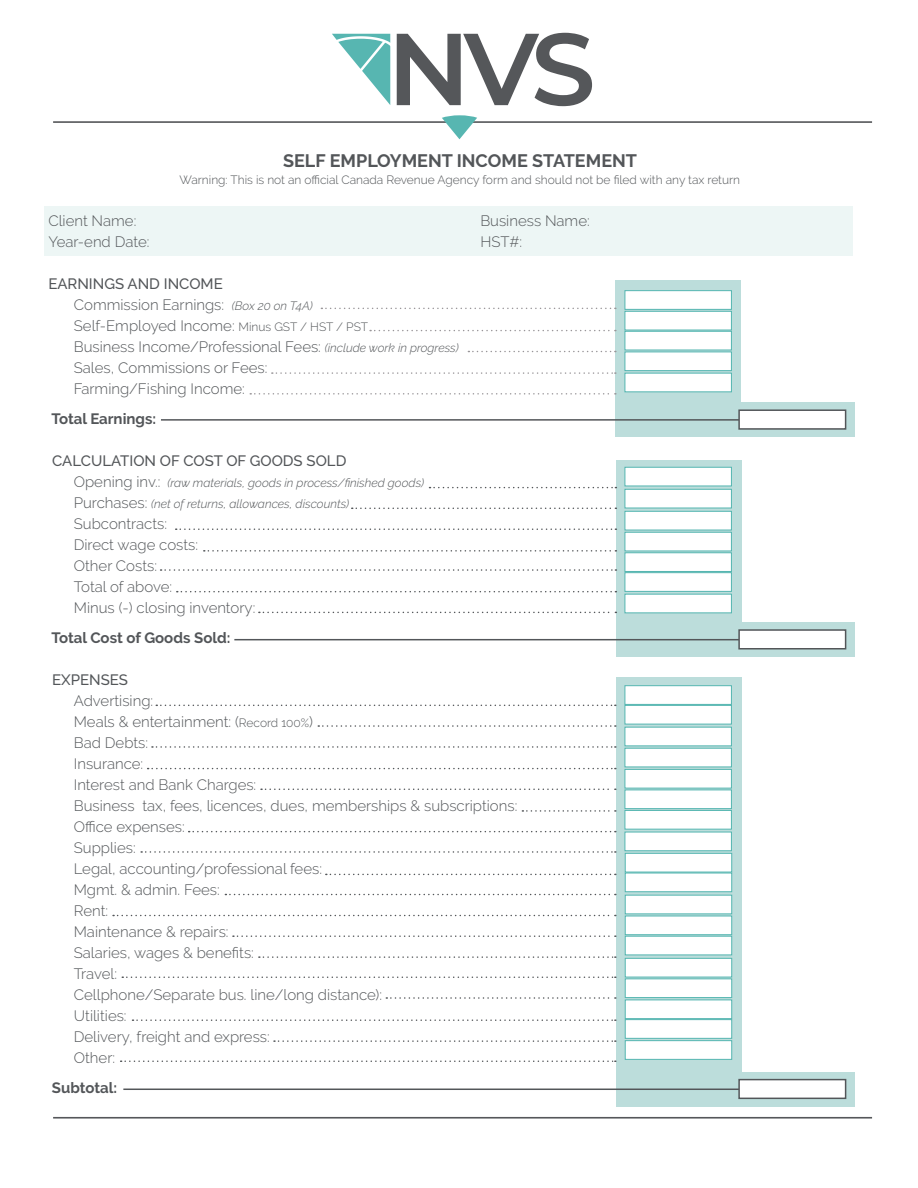
<style>
.page{position:relative;width:918px;height:1188px;background:#fff}
.page>*{position:absolute;margin:0;border:0;box-sizing:border-box;transform-origin:0 0}
.t1{font:700 18px "Raleway";color:#535659}
.t2{font:300 15px/21px "Raleway";color:#535659}
.t3{font:700 15px "Raleway";color:#535659}
.t4{font:500 15px "Raleway";color:#535659}
.t5{font:italic 300 12px/21px "Raleway";color:#535659}
.t6{font:300 12px "Raleway";color:#535659}
.s1{font-weight:500}
.s2{font-style:italic;font-size:12px}
.s3{font-size:12px}
.s4{font-style:normal;font-size:15px}
</style>
<div class="page">
<svg style="left:397px;top:33px;width:195px;height:73px"></svg>
<svg style="left:332px;top:34px;width:58px;height:71px"></svg>
<hr style="left:53px;top:121px;width:819px;height:2px;background:#55575a">
<hr style="left:53px;top:1117px;width:819px;height:2px;background:#55575a">
<svg style="left:442px;top:115px;width:35px;height:24px"></svg>
<div style="left:44px;top:206px;width:808px;height:50px;background:#edf6f5"></div>
<svg style="left:616px;top:677px;width:126px;height:429px;background:#b4d9d7"></svg>
<div style="left:739px;top:1072px;width:115px;height:34px;background:#bcdddb"></div>
<div style="left:616px;top:461px;width:126px;height:196px;background:#bcdddb"></div>
<div style="left:615px;top:280px;width:126px;height:156px;background:#bcdddb"></div>
<div style="left:625px;top:290px;width:107px;height:20px;background:#fff;border:1px solid #55b6b1"></div>
<div style="left:625px;top:331px;width:107px;height:19px;background:#fff;border:1px solid #55b6b1"></div>
<div style="left:625px;top:311px;width:107px;height:19px;background:#fff;border:1px solid #55b6b1"></div>
<div style="left:625px;top:352px;width:107px;height:19px;background:#fff;border:1px solid #55b6b1"></div>
<div style="left:625px;top:373px;width:107px;height:19px;background:#fff;border:1px solid #55b6b1"></div>
<div style="left:625px;top:489px;width:107px;height:19px;background:#fff;border:1px solid #55b6b1"></div>
<div style="left:625px;top:532px;width:107px;height:19px;background:#fff;border:1px solid #55b6b1"></div>
<div style="left:625px;top:511px;width:107px;height:19px;background:#fff;border:1px solid #55b6b1"></div>
<div style="left:625px;top:467px;width:107px;height:19px;background:#fff;border:1px solid #55b6b1"></div>
<div style="left:625px;top:552px;width:107px;height:20px;background:#fff;border:1px solid #55b6b1"></div>
<div style="left:625px;top:572px;width:107px;height:20px;background:#fff;border:1px solid #55b6b1"></div>
<div style="left:625px;top:594px;width:107px;height:19px;background:#fff;border:1px solid #55b6b1"></div>
<div style="left:625px;top:685px;width:107px;height:20px;background:#fff;border:1px solid #55b6b1"></div>
<div style="left:625px;top:705px;width:107px;height:19px;background:#fff;border:1px solid #55b6b1"></div>
<div style="left:625px;top:727px;width:107px;height:19px;background:#fff;border:1px solid #55b6b1"></div>
<div style="left:625px;top:748px;width:107px;height:19px;background:#fff;border:1px solid #55b6b1"></div>
<div style="left:625px;top:769px;width:107px;height:19px;background:#fff;border:1px solid #55b6b1"></div>
<div style="left:625px;top:790px;width:107px;height:19px;background:#fff;border:1px solid #55b6b1"></div>
<div style="left:625px;top:810px;width:107px;height:20px;background:#fff;border:1px solid #55b6b1"></div>
<div style="left:625px;top:832px;width:107px;height:19px;background:#fff;border:1px solid #55b6b1"></div>
<svg style="left:321px;top:308px;width:295px;height:1px"></svg>
<svg style="left:272px;top:372px;width:344px;height:2px"></svg>
<svg style="left:370px;top:330px;width:246px;height:1px"></svg>
<svg style="left:250px;top:393px;width:366px;height:2px"></svg>
<svg style="left:468px;top:351px;width:148px;height:1px"></svg>
<svg style="left:430px;top:487px;width:186px;height:1px"></svg>
<svg style="left:204px;top:550px;width:412px;height:2px"></svg>
<svg style="left:177px;top:591px;width:439px;height:1px"></svg>
<svg style="left:352px;top:508px;width:264px;height:1px"></svg>
<svg style="left:161px;top:569px;width:455px;height:2px"></svg>
<svg style="left:259px;top:612px;width:357px;height:1px"></svg>
<svg style="left:176px;top:528px;width:440px;height:2px"></svg>
<svg style="left:156px;top:705px;width:460px;height:1px"></svg>
<svg style="left:148px;top:768px;width:468px;height:1px"></svg>
<svg style="left:522px;top:810px;width:94px;height:2px"></svg>
<svg style="left:318px;top:725px;width:298px;height:2px"></svg>
<svg style="left:261px;top:789px;width:355px;height:1px"></svg>
<svg style="left:189px;top:831px;width:427px;height:1px"></svg>
<svg style="left:152px;top:746px;width:464px;height:2px"></svg>
<svg style="left:386px;top:997px;width:230px;height:2px"></svg>
<svg style="left:113px;top:915px;width:503px;height:1px"></svg>
<svg style="left:121px;top:1061px;width:495px;height:1px"></svg>
<svg style="left:122px;top:977px;width:494px;height:1px"></svg>
<svg style="left:225px;top:894px;width:391px;height:1px"></svg>
<svg style="left:133px;top:1019px;width:483px;height:2px"></svg>
<svg style="left:233px;top:935px;width:383px;height:2px"></svg>
<svg style="left:141px;top:851px;width:475px;height:2px"></svg>
<svg style="left:274px;top:1040px;width:342px;height:2px"></svg>
<svg style="left:259px;top:956px;width:357px;height:2px"></svg>
<svg style="left:326px;top:874px;width:290px;height:1px"></svg>
<div style="left:625px;top:853px;width:107px;height:19px;background:#fff;border:1px solid #55b6b1"></div>
<div style="left:625px;top:873px;width:107px;height:19px;background:#fff;border:1px solid #55b6b1"></div>
<div style="left:625px;top:895px;width:107px;height:19px;background:#fff;border:1px solid #55b6b1"></div>
<div style="left:625px;top:916px;width:107px;height:19px;background:#fff;border:1px solid #55b6b1"></div>
<div style="left:625px;top:936px;width:107px;height:19px;background:#fff;border:1px solid #55b6b1"></div>
<div style="left:625px;top:958px;width:107px;height:19px;background:#fff;border:1px solid #55b6b1"></div>
<div style="left:625px;top:978px;width:107px;height:20px;background:#fff;border:1px solid #55b6b1"></div>
<div style="left:625px;top:1000px;width:107px;height:19px;background:#fff;border:1px solid #55b6b1"></div>
<div style="left:625px;top:1019px;width:107px;height:20px;background:#fff;border:1px solid #55b6b1"></div>
<div style="left:625px;top:1040px;width:107px;height:20px;background:#fff;border:1px solid #55b6b1"></div>
<div style="left:739px;top:402px;width:115px;height:35px;background:#bcdddb"></div>
<div style="left:739px;top:622px;width:115px;height:35px;background:#bcdddb"></div>
<hr style="left:161px;top:419px;width:578px;height:2px;background:#535659">
<div style="left:738px;top:409px;width:108px;height:21px;background:#fff;border:2px solid #535659"></div>
<hr style="left:234px;top:639px;width:505px;height:1px;background:#535659">
<div style="left:738px;top:629px;width:108px;height:21px;background:#fff;border:2px solid #535659"></div>
<hr style="left:123px;top:1089px;width:616px;height:1px;background:#535659">
<div style="left:738px;top:1079px;width:108px;height:20px;background:#fff;border:2px solid #535659"></div>
<p class="t1" style="left:283px;top:151px;width:355px">SELF EMPLOYMENT INCOME STATEMENT</p>
<p class="t6" style="left:180px;top:173px;width:562px">Warning: This is not an official Canada Revenue Agency form and should not be filed with any tax return</p>
<p class="t2" style="left:48px;top:210px;width:90px">Client Name:</p>
<p class="t2" style="left:480px;top:210px;width:111px">Business Name:</p>
<p class="t2" style="left:48px;top:231px;width:103px">Year-end Date:</p>
<p class="t2" style="left:480px;top:231px;width:43px">HST#:</p>
<p class="t2" style="left:74px;top:273px;width:386px;text-indent:-25px"><span class="s1">EARNINGS AND INCOME<br></span>Commission Earnings: <span class="s2">(Box 20 on T4A)<br></span>Self-Employed Income: <span class="s3">Minus GST / HST / PST<br></span>Business Income/Professional Fees: <span class="s2">(include work in progress)<br></span>Sales, Commissions or Fees:<br>Farming/Fishing Income:</p>
<p class="t3" style="left:52px;top:410px;width:106px">Total Earnings:</p>
<p class="t4" style="left:52px;top:452px;width:296px">CALCULATION OF COST OF GOODS SOLD</p>
<p class="t5" style="left:74px;top:472px;width:352px"><span class="s4">Opening inv.:</span> (raw materials, goods in process/finished goods)<br><span class="s4">Purchases:</span> (net of returns, allowances, discounts)</p>
<p class="t2" style="left:74px;top:513px;width:183px">Subcontracts:<br>Direct wage costs:<br>Other Costs:<br>Total of above:<br>Minus (-) closing inventory:</p>
<p class="t3" style="left:52px;top:629px;width:181px">Total Cost of Goods Sold:</p>
<p class="t4" style="left:52px;top:671px;width:77px">EXPENSES</p>
<p class="t2" style="left:74px;top:690px;width:445px">Advertising:<br>Meals &amp; entertainment: (<span class="s3">Record 100%</span>)<br>Bad Debts:<br>Insurance:<br>Interest and Bank Charges:<br>Business tax, fees, licences, dues, memberships &amp; subscriptions:<br>Office expenses:<br>Supplies:<br>Legal, accounting/professional fees:<br>Mgmt. &amp; admin. Fees:<br>Rent:<br>Maintenance &amp; repairs:<br>Salaries, wages &amp; benefits:<br>Travel:<br>Cellphone/Separate bus. line/long distance):<br>Utilities:<br>Delivery, freight and express:<br>Other:</p>
<p class="t3" style="left:52px;top:1079px;width:67px">Subtotal:</p>
</div>
